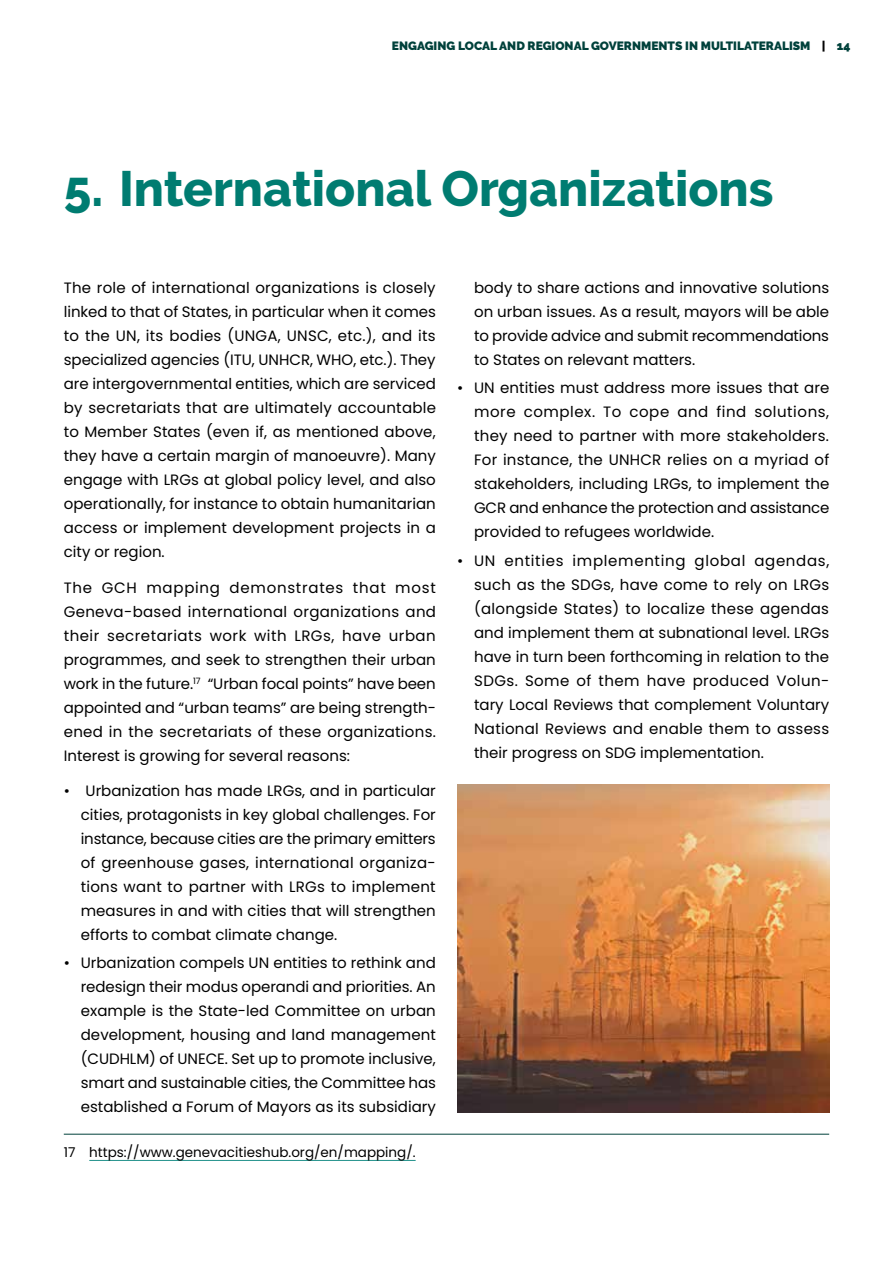
<style>
.page{position:relative;width:893px;height:1263px;background:#fff}
.page>*{position:absolute;margin:0;border:0;box-sizing:border-box;transform-origin:0 0}
.t1{font:800 49.5px "Raleway";color:#007c71}
.t2{font:15px/24px "Poppins";color:#000;text-align:justify}
.t3{font:13.5px "Poppins";color:#000}
.t4{font:900 12px "Raleway";color:#00413b}
.s1{color:#000}
</style>
<div class="page">
<hr style="left:64px;top:1134px;width:765px;height:1px;background:#00413b">
<hr style="left:89px;top:1160px;width:327px;height:1px;background:#21918a">
<img style="left:457px;top:785px;width:372px;height:328px">
<p class="t4" style="left:392px;top:39px;width:460px">ENGAGING LOCAL AND REGIONAL GOVERNMENTS IN MULTILATERALISM <span class="s1">|</span> 14</p>
<h1 class="t1" style="left:64px;top:160px;width:711px">5. International Organizations</h1>
<p class="t2" style="left:64px;top:276px;width:374px">The role of international organizations is closely linked to that of States, in particular when it comes to the UN, its bodies (UNGA, UNSC, etc.), and its specialized agencies (ITU, UNHCR, WHO, etc.). They are intergovernmental entities, which are serviced by secretariats that are ultimately accountable to Member States (even if, as mentioned above, they have a certain margin of manoeuvre). Many engage with LRGs at global policy level, and also operationally, for instance to obtain humanitarian access or implement development projects in a city or region.</p>
<p class="t2" style="left:64px;top:576px;width:374px">The GCH mapping demonstrates that most Geneva-based international organizations and their secretariats work with LRGs, have urban programmes, and seek to strengthen their urban work in the future.<sup>17</sup> “Urban focal points” have been appointed and “urban teams” are being strength&shy;ened in the secretariats of these organizations.<br>Interest is growing for several reasons:</p>
<p class="t2" style="left:81px;top:778px;width:357px;text-indent:-17px">• Urbanization has made LRGs, and in particular cities, protagonists in key global challenges. For instance, because cities are the primary emitters of greenhouse gases, international organiza&shy;tions want to partner with LRGs to implement measures in and with cities that will strengthen efforts to combat climate change.</p>
<p class="t2" style="left:81px;top:951px;width:357px;text-indent:-17px">• Urbanization compels UN entities to rethink and redesign their modus operandi and priorities. An example is the State-led Committee on urban development, housing and land management (CUDHLM) of UNECE. Set up to promote inclusive, smart and sustainable cities, the Committee has established a Forum of Mayors as its subsidiary</p>
<p class="t3" style="left:64px;top:1144px;width:353px">17 https://www.genevacitieshub.org/en/mapping/.</p>
<p class="t2" style="left:474px;top:276px;width:357px">body to share actions and innovative solutions on urban issues. As a result, mayors will be able to provide advice and submit recommendations to States on relevant matters.</p>
<p class="t2" style="left:474px;top:376px;width:357px;text-indent:-17px">• UN entities must address more issues that are more complex. To cope and find solutions, they need to partner with more stakeholders.<br>For instance, the UNHCR relies on a myriad of stakeholders, including LRGs, to implement the GCR and enhance the protection and assistance provided to refugees worldwide.</p>
<p class="t2" style="left:474px;top:548px;width:357px;text-indent:-17px">• UN entities implementing global agendas, such as the SDGs, have come to rely on LRGs (alongside States) to localize these agendas and implement them at subnational level. LRGs have in turn been forthcoming in relation to the SDGs. Some of them have produced Volun&shy;tary Local Reviews that complement Voluntary National Reviews and enable them to assess their progress on SDG implementation.</p>
</div>
